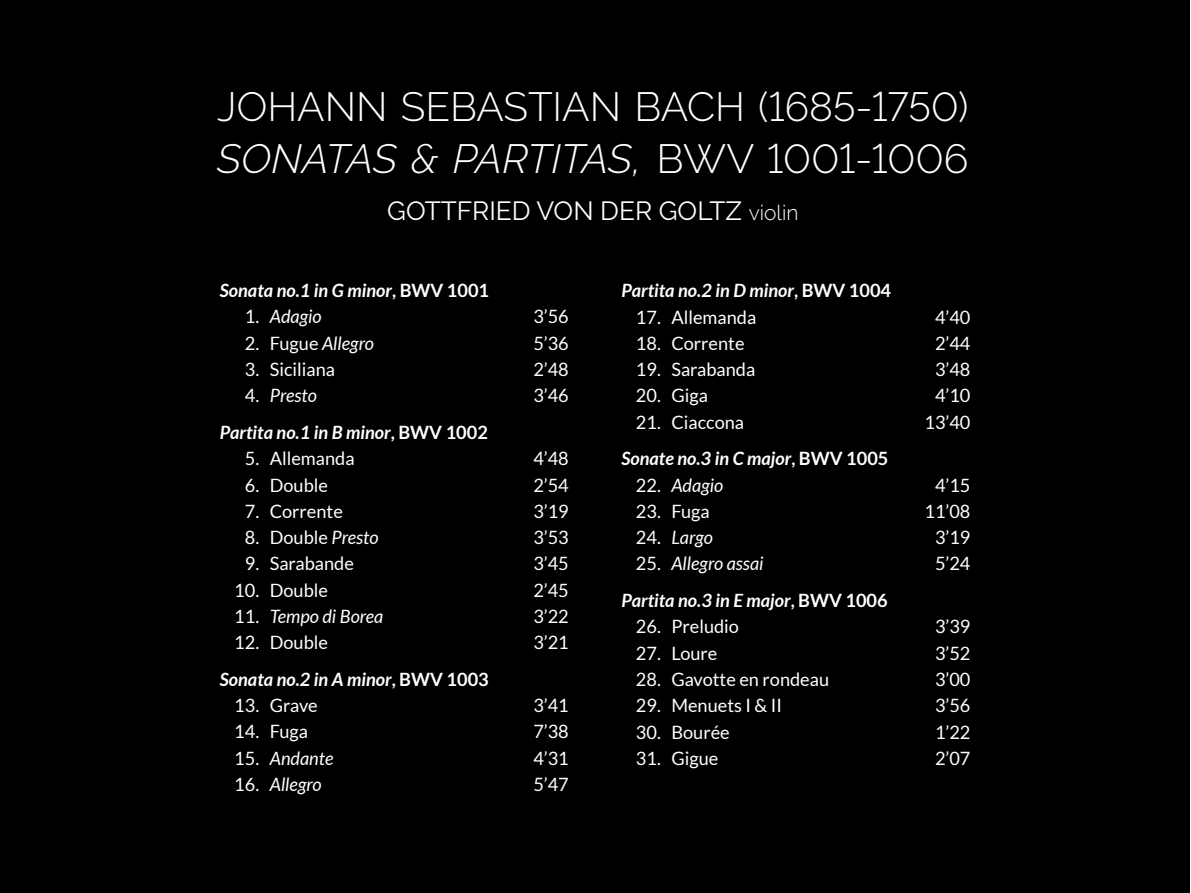
<style>
.page{position:relative;width:1191px;height:893px;background:#fff}
.page>*{position:absolute;margin:0;border:0;box-sizing:border-box;transform-origin:0 0}
.t1{font:300 40.65px/52.5px "Raleway";color:#fff}
.t2{font:26.25px "Raleway";color:#fff}
.t3{font:18.3px "Lato";color:#fff}
.t4{font:italic 700 18.3px "Lato";color:#fff}
.t5{font:italic 18.3px "Lato";color:#fff}
.s1{font-style:italic}
.s2{font-weight:300;font-size:21px}
.s3{font-style:normal}
</style>
<div class="page">
<div style="left:0;top:0;width:1190px;height:892px;background:#000"></div>
<h1 class="t1" style="left:217px;top:80px;width:753px">JOHANN SEBASTIAN BACH (1685-1750)<br><span class="s1">SONATAS &amp; PARTITAS,</span> BWV 1001-1006</h1>
<h2 class="t2" style="left:387px;top:196px;width:413px">GOTTFRIED VON DER GOLTZ <span class="s2">violin</span></h2>
<p class="t4" style="left:220px;top:280px;width:271px">Sonata no.1 in G minor<span class="s3">, BWV 1001</span></p>
<p class="t5" style="left:245px;top:306px;width:78px"><span class="s3">1.</span> Adagio</p>
<p class="t3" style="left:533px;top:306px;width:37px">3’56</p>
<p class="t3" style="left:245px;top:333px;width:131px">2. Fugue <span class="s1">Allegro</span></p>
<p class="t3" style="left:533px;top:333px;width:37px">5’36</p>
<p class="t3" style="left:245px;top:359px;width:92px">3. Siciliana</p>
<p class="t3" style="left:533px;top:359px;width:37px">2’48</p>
<p class="t5" style="left:245px;top:385px;width:73px"><span class="s3">4.</span> Presto</p>
<p class="t3" style="left:533px;top:385px;width:37px">3’46</p>
<p class="t4" style="left:220px;top:422px;width:270px">Partita no.1 in B minor<span class="s3">, BWV 1002</span></p>
<p class="t3" style="left:245px;top:448px;width:111px">5. Allemanda</p>
<p class="t3" style="left:533px;top:448px;width:37px">4’48</p>
<p class="t3" style="left:245px;top:474px;width:85px">6. Double</p>
<p class="t3" style="left:533px;top:474px;width:37px">2’54</p>
<p class="t3" style="left:245px;top:501px;width:100px">7. Corrente</p>
<p class="t3" style="left:533px;top:501px;width:37px">3’19</p>
<p class="t3" style="left:245px;top:527px;width:135px">8. Double <span class="s1">Presto</span></p>
<p class="t3" style="left:533px;top:527px;width:37px">3’53</p>
<p class="t3" style="left:245px;top:553px;width:111px">9. Sarabande</p>
<p class="t3" style="left:533px;top:553px;width:37px">3’45</p>
<p class="t3" style="left:234px;top:579px;width:95px">10. Double</p>
<p class="t3" style="left:533px;top:579px;width:37px">2’45</p>
<p class="t5" style="left:234px;top:606px;width:151px"><span class="s3">11.</span> Tempo di Borea</p>
<p class="t3" style="left:533px;top:606px;width:37px">3’22</p>
<p class="t3" style="left:234px;top:632px;width:95px">12. Double</p>
<p class="t3" style="left:533px;top:632px;width:37px">3’21</p>
<p class="t4" style="left:220px;top:668px;width:270px">Sonata no.2 in A minor<span class="s3">, BWV 1003</span></p>
<p class="t3" style="left:234px;top:695px;width:85px">13. Grave</p>
<p class="t3" style="left:533px;top:695px;width:37px">3’41</p>
<p class="t3" style="left:234px;top:721px;width:75px">14. Fuga</p>
<p class="t3" style="left:533px;top:721px;width:37px">7’38</p>
<p class="t5" style="left:234px;top:747px;width:101px"><span class="s3">15.</span> Andante</p>
<p class="t3" style="left:533px;top:747px;width:37px">4’31</p>
<p class="t5" style="left:234px;top:774px;width:89px"><span class="s3">16.</span> Allegro</p>
<p class="t3" style="left:533px;top:774px;width:37px">5’47</p>
<p class="t4" style="left:622px;top:280px;width:271px">Partita no.2 in D minor<span class="s3">, BWV 1004</span></p>
<p class="t3" style="left:636px;top:307px;width:122px">17. Allemanda</p>
<p class="t3" style="left:935px;top:307px;width:37px">4’40</p>
<p class="t3" style="left:636px;top:333px;width:110px">18. Corrente</p>
<p class="t3" style="left:935px;top:333px;width:37px">2’44</p>
<p class="t3" style="left:636px;top:359px;width:121px">19. Sarabanda</p>
<p class="t3" style="left:935px;top:359px;width:37px">3’48</p>
<p class="t3" style="left:636px;top:385px;width:73px">20. Giga</p>
<p class="t3" style="left:935px;top:385px;width:37px">4’10</p>
<p class="t3" style="left:636px;top:412px;width:110px">21. Ciaccona</p>
<p class="t3" style="left:924px;top:412px;width:48px">13’40</p>
<p class="t4" style="left:622px;top:448px;width:268px">Sonate no.3 in C major<span class="s3">, BWV 1005</span></p>
<p class="t5" style="left:636px;top:475px;width:89px"><span class="s3">22.</span> Adagio</p>
<p class="t3" style="left:935px;top:475px;width:37px">4’15</p>
<p class="t3" style="left:636px;top:501px;width:75px">23. Fuga</p>
<p class="t3" style="left:924px;top:501px;width:48px">11’08</p>
<p class="t5" style="left:636px;top:527px;width:79px"><span class="s3">24.</span> Largo</p>
<p class="t3" style="left:935px;top:527px;width:37px">3’19</p>
<p class="t5" style="left:636px;top:553px;width:129px"><span class="s3">25.</span> Allegro assai</p>
<p class="t3" style="left:935px;top:553px;width:37px">5’24</p>
<p class="t4" style="left:622px;top:590px;width:268px">Partita no.3 in E major<span class="s3">, BWV 1006</span></p>
<p class="t3" style="left:636px;top:616px;width:105px">26. Preludio</p>
<p class="t3" style="left:935px;top:616px;width:37px">3’39</p>
<p class="t3" style="left:636px;top:643px;width:83px">27. Loure</p>
<p class="t3" style="left:935px;top:643px;width:37px">3’52</p>
<p class="t3" style="left:636px;top:669px;width:195px">28. Gavotte en rondeau</p>
<p class="t3" style="left:935px;top:669px;width:37px">3’00</p>
<p class="t3" style="left:636px;top:695px;width:148px">29. Menuets I &amp; II</p>
<p class="t3" style="left:935px;top:695px;width:37px">3’56</p>
<p class="t3" style="left:636px;top:721px;width:95px">30. Bourée</p>
<p class="t3" style="left:935px;top:721px;width:37px">1’22</p>
<p class="t3" style="left:636px;top:748px;width:84px">31. Gigue</p>
<p class="t3" style="left:935px;top:748px;width:37px">2’07</p>
</div>
